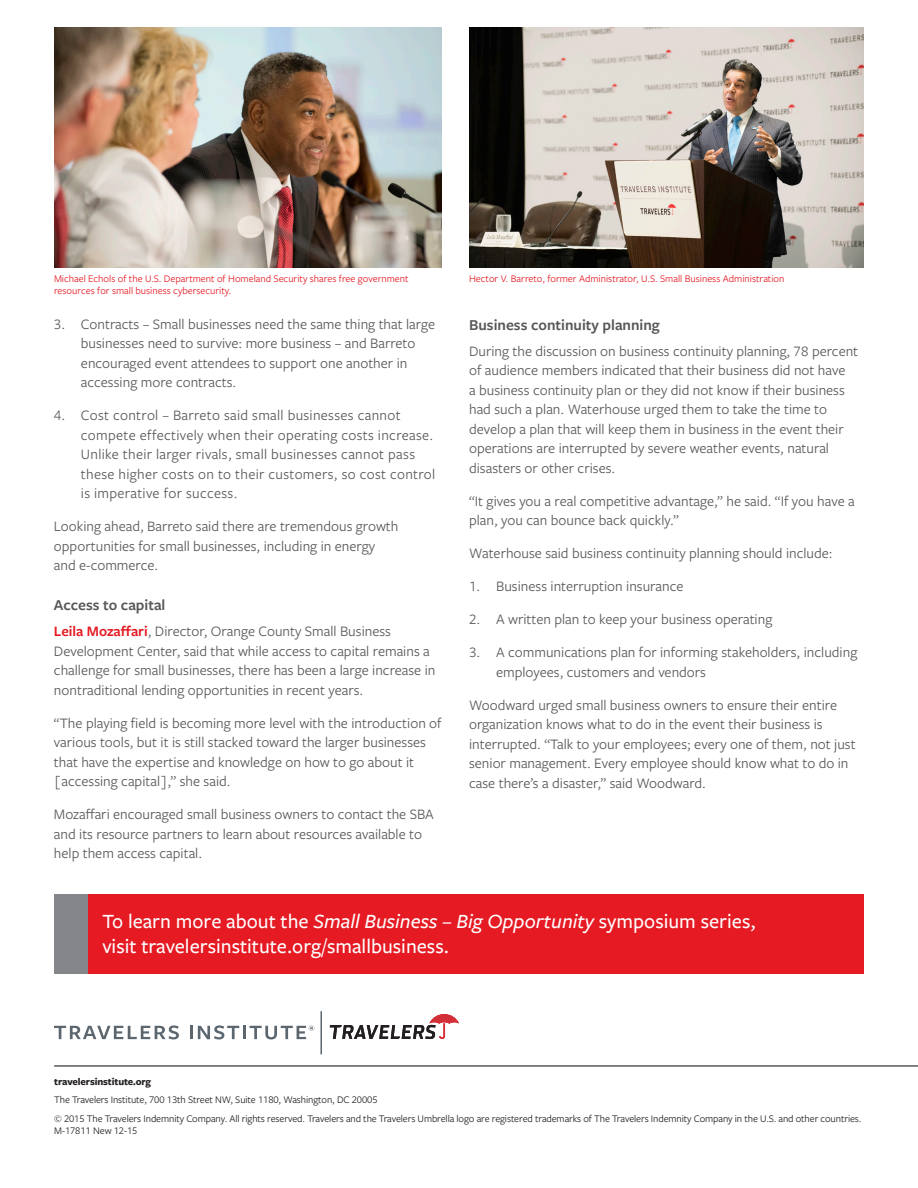
<style>
.page{position:relative;width:918px;height:1188px;background:#fff}
.page>*{position:absolute;margin:0;border:0;box-sizing:border-box;transform-origin:0 0}
.Body_copy{font:500 21px/25.5px "Freight Sans Pro";color:#fff}
.t1{font:600 15.75px "Freight Sans Pro";color:#57585a}
.Body_copy-2{font:15px/19.5px "Freight Sans Pro";color:#57585a}
.Body_copy-3{font:15px/19.5px "Freight Sans Pro";letter-spacing:.02em;color:#57585a}
.Disclaimer{font:10.5px/12px "Freight Sans Pro";letter-spacing:-.01em;color:#231f20}
.Body_copy-4{font:10.5px/12px "Freight Sans Pro";color:#e51a23}
.Disclaimer-2{font:700 10.5px "Freight Sans Pro";letter-spacing:-.01em;color:#231f20}
.s1{font-weight:600;color:#e51a23}
.s2{font-style:italic}
</style>
<div class="page">
<div style="left:54px;top:894px;width:810px;height:80px;background:#e51a23"></div>
<div style="left:54px;top:894px;width:34px;height:80px;background:#848689"></div>
<img style="left:469px;top:27px;width:395px;height:241px">
<img style="left:54px;top:27px;width:388px;height:241px">
<hr style="left:54px;top:1065px;width:864px;height:2px;background:#231f20">
<svg style="left:330px;top:1014px;width:129px;height:25px"></svg>
<hr style="left:320px;top:1011px;width:2px;height:43px;background:#5c666f">
<svg style="left:54px;top:1025px;width:125px;height:14px"></svg>
<svg style="left:190px;top:1025px;width:124px;height:14px"></svg>
<p class="Body_copy-4" style="left:54px;top:272px;width:356px">Michael Echols of the U.S. Department of Homeland Security shares free government resources for small business cybersecurity.</p>
<p class="Body_copy-2" style="left:81px;top:314px;width:356px;text-indent:-27px">3. Contracts – Small businesses need the same thing that large businesses need to survive: more business – and Barreto encouraged event attendees to support one another in accessing more contracts.</p>
<p class="Body_copy-3" style="left:81px;top:405px;width:356px;text-indent:-27px">4. Cost control – Barreto said small businesses cannot compete effectively when their operating costs increase.<br>Unlike their larger rivals, small businesses cannot pass these higher costs on to their customers, so cost control is imperative for success.</p>
<p class="Body_copy-2" style="left:54px;top:516px;width:346px">Looking ahead, Barreto said there are tremendous growth opportunities for small businesses, including in energy and e-commerce.</p>
<p class="t1" style="left:54px;top:594px;width:113px">Access to capital</p>
<p class="Body_copy-2" style="left:54px;top:621px;width:383px"><span class="s1">Leila Mozaffari</span>, Director, Orange County Small Business Development Center, said that while access to capital remains a challenge for small businesses, there has been a large increase in nontraditional lending opportunities in recent years.</p>
<p class="Body_copy-2" style="left:54px;top:713px;width:389px">“The playing field is becoming more level with the introduction of various tools, but it is still stacked toward the larger businesses that have the expertise and knowledge on how to go about it [accessing capital],” she said.</p>
<p class="Body_copy-2" style="left:54px;top:804px;width:381px">Mozaffari encouraged small business owners to contact the SBA and its resource partners to learn about resources available to help them access capital.</p>
<p class="Body_copy-4" style="left:469px;top:272px;width:317px">Hector V. Barreto, former Administrator, U.S. Small Business Administration</p>
<p class="t1" style="left:469px;top:314px;width:192px">Business continuity planning</p>
<p class="Body_copy-2" style="left:469px;top:341px;width:391px">During the discussion on business continuity planning, 78 percent of audience members indicated that their business did not have<br>a business continuity plan or they did not know if their business had such a plan. Waterhouse urged them to take the time to develop a plan that will keep them in business in the event their operations are interrupted by severe weather events, natural disasters or other crises.</p>
<p class="Body_copy-2" style="left:469px;top:491px;width:387px">“It gives you a real competitive advantage,” he said. “If you have a plan, you can bounce back quickly.”</p>
<p class="Body_copy-2" style="left:469px;top:543px;width:365px">Waterhouse said business continuity planning should include:</p>
<p class="Body_copy-2" style="left:469px;top:576px;width:216px">1. Business interruption insurance</p>
<p class="Body_copy-2" style="left:469px;top:609px;width:305px">2. A written plan to keep your business operating</p>
<p class="Body_copy-2" style="left:496px;top:642px;width:363px;text-indent:-27px">3. A communications plan for informing stakeholders, including employees, customers and vendors</p>
<p class="Body_copy-2" style="left:469px;top:695px;width:388px">Woodward urged small business owners to ensure their entire organization knows what to do in the event their business is interrupted. “Talk to your employees; every one of them, not just senior management. Every employee should know what to do in case there’s a disaster,” said Woodward.</p>
<p class="Body_copy" style="left:102px;top:907px;width:655px">To learn more about the <span class="s2">Small Business – Big Opportunity</span> symposium series, visit travelersinstitute.org/smallbusiness.</p>
<p class="Disclaimer-2" style="left:54px;top:1074px;width:98px">travelersinstitute.org</p>
<p class="Disclaimer" style="left:54px;top:1094px;width:325px">The Travelers Institute, 700 13th Street NW, Suite 1180, Washington, DC 20005</p>
<p class="Disclaimer" style="left:54px;top:1112px;width:809px">© 2015 The Travelers Indemnity Company. All rights reserved. Travelers and the Travelers Umbrella logo are registered trademarks of The Travelers Indemnity Company in the U.S. and other countries.<br>M-17811 New 12-15</p>
</div>
